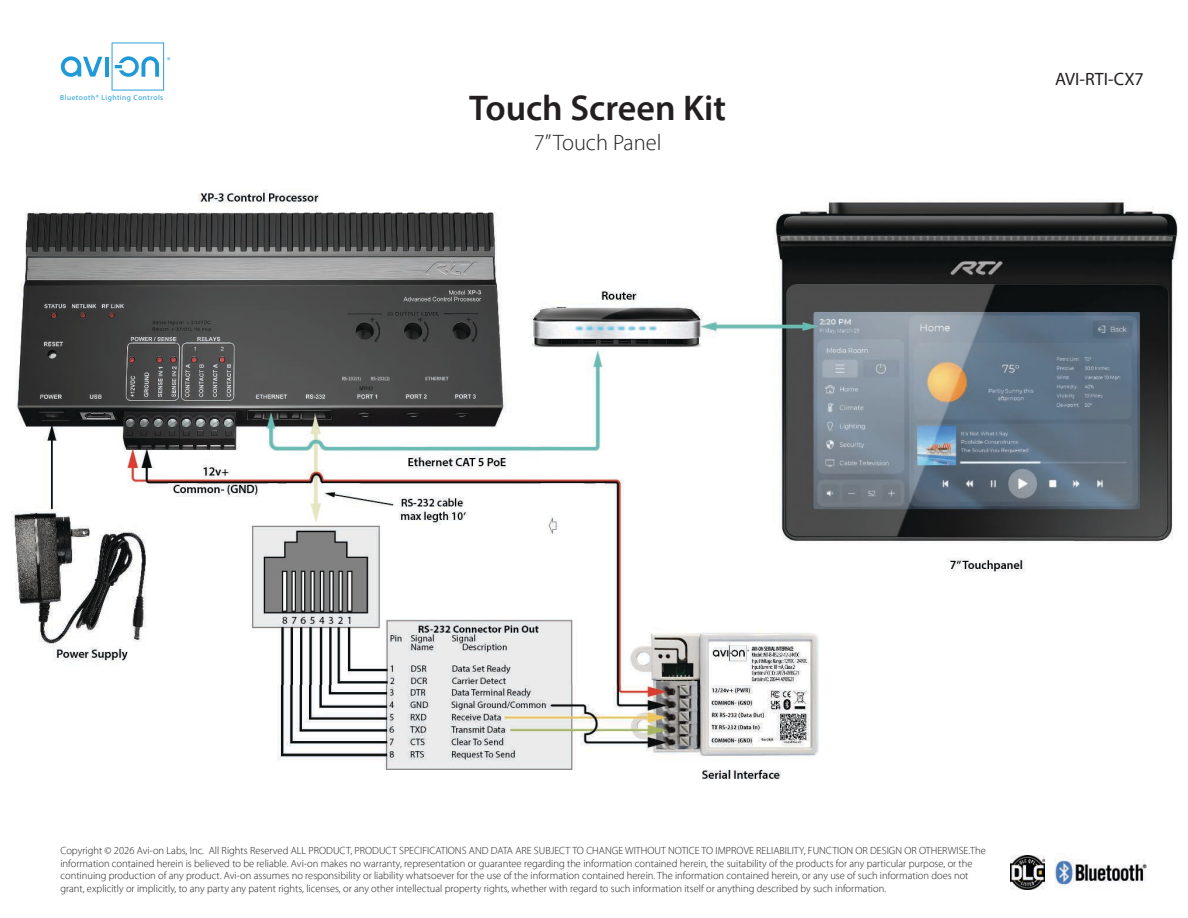
<style>
.page{position:relative;width:1188px;height:918px;background:#fff}
.page>*{position:absolute;margin:0;border:0;box-sizing:border-box;transform-origin:0 0}
.t1{font:600 36px "Myriad Pro";color:#231f20}
.t2{font:300 22.5px "Myriad Pro";color:#231f20}
.t3{font:18px "Myriad Pro";color:#231f20}
.t4{font:300 10.5px/12.6px "Myriad Pro";color:#231f20}
.t5{font:7.5px "Myriad Pro";letter-spacing:.065em;color:#209ad6}
</style>
<div class="page">
<svg style="left:61px;top:56px;width:41px;height:21px"></svg>
<hr style="left:105px;top:57px;width:4px;height:20px;background:#209ad6">
<svg style="left:112px;top:42px;width:58px;height:49px"></svg>
<img style="left:1010px;top:855px;width:34px;height:35px">
<img style="left:1054px;top:854px;width:93px;height:34px">
<img style="left:11px;top:190px;width:1167px;height:590px">
<p class="t5" style="left:60px;top:92px;width:104px">Bluetooth® Lighting Controls</p>
<h1 class="t1" style="left:469px;top:85px;width:258px">Touch Screen Kit</h1>
<h2 class="t2" style="left:534px;top:130px;width:129px">7” Touch Panel</h2>
<h3 class="t3" style="left:1055px;top:68px;width:90px">AVI-RTI-CX7</h3>
<p class="t4" style="left:60px;top:845px;width:927px">Copyright © 2026 Avi-on Labs, Inc. All Rights Reserved ALL PRODUCT, PRODUCT SPECIFICATIONS AND DATA ARE SUBJECT TO CHANGE WITHOUT NOTICE TO IMPROVE RELIABILITY, FUNCTION OR DESIGN OR OTHERWISE.The information contained herein is believed to be reliable. Avi-on makes no warranty, representation or guarantee regarding the information contained herein, the suitability of the products for any particular purpose, or the continuing production of any product. Avi-on assumes no responsibility or liability whatsoever for the use of the information contained herein. The information contained herein, or any use of such information does not grant, explicitly or implicitly, to any party any patent rights, licenses, or any other intellectual property rights, whether with regard to such information itself or anything described by such information.</p>
</div>
